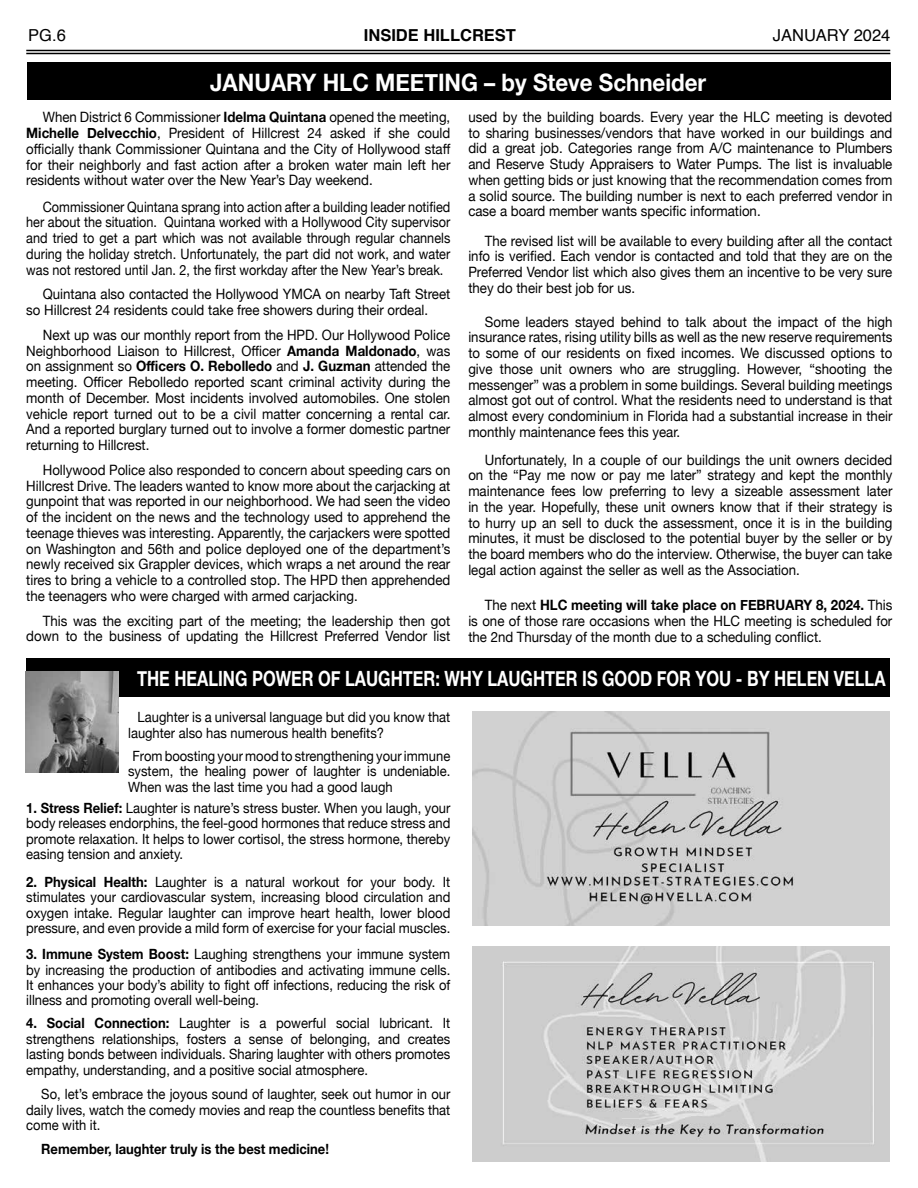
<style>
.page{position:relative;width:918px;height:1188px;background:#fff}
.page>*{position:absolute;margin:0;border:0;box-sizing:border-box;transform-origin:0 0}
.t1{font:700 24px "Helvetica Neue";color:#fff;scale:.93 1}
.t2{font:700 21px "Helvetica Neue";color:#fff;scale:.78 1}
.t3{font:16.5px "Helvetica";color:#000}
.t4{font:700 16.5px "Helvetica";color:#000}
.t5{font:14.25px/15.8px "Helvetica Neue";color:#000;text-align:justify;scale:.93 1}
.t6{font:14.25px/15.8px "Helvetica Neue";color:#000;text-align:justify;scale:.89 1}
.t7{font:14.1px/15.5px "Helvetica Neue";color:#000;text-align:justify;scale:.92 1}
.t8{font:700 14.1px "Helvetica Neue";color:#000;scale:.92 1}
.s1{font-weight:700}
</style>
<div class="page">
<hr style="left:26px;top:50px;width:864px;height:1px;background:#000">
<hr style="left:26px;top:53px;width:864px;height:1px;background:#000">
<div style="left:27px;top:62px;width:864px;height:37px;background:#000"></div>
<img style="left:472px;top:711px;width:417px;height:215px">
<img style="left:472px;top:946px;width:417px;height:215px">
<div style="left:26px;top:658px;width:864px;height:38px;background:#000"></div>
<img style="left:26px;top:672px;width:92px;height:101px">
<p class="t3" style="left:28px;top:23px;width:39px">PG.6</p>
<p class="t4" style="left:364px;top:22px;width:154px">INSIDE HILLCREST</p>
<p class="t3" style="left:773px;top:23px;width:119px">JANUARY 2024</p>
<h1 class="t1" style="left:210px;top:63px;width:535px">JANUARY HLC MEETING – by Steve Schneider</h1>
<p class="t5" style="left:26px;top:110px;width:458px;text-indent:16px">When District 6 Commissioner <span class="s1">Idelma Quintana</span> opened the meeting, <span class="s1">Michelle Delvecchio</span>, President of Hillcrest 24 asked if she could officially thank Commissioner Quintana and the City of Hollywood staff for their neighborly and fast action after a broken water main left her residents without water over the New Year’s Day weekend.</p>
<p class="t6" style="left:26px;top:199px;width:478px;text-indent:16px">Commissioner Quintana sprang into action after a building leader notified her about the situation. Quintana worked with a Hollywood City supervisor and tried to get a part which was not available through regular channels during the holiday stretch. Unfortunately, the part did not work, and water was not restored until Jan. 2, the first workday after the New Year’s break.</p>
<p class="t5" style="left:26px;top:287px;width:458px;text-indent:16px">Quintana also contacted the Hollywood YMCA on nearby Taft Street so Hillcrest 24 residents could take free showers during their ordeal.</p>
<p class="t5" style="left:26px;top:328px;width:458px;text-indent:16px">Next up was our monthly report from the HPD. Our Hollywood Police Neighborhood Liaison to Hillcrest, Officer <span class="s1">Amanda Maldonado</span>, was on assignment so <span class="s1">Officers O. Rebolledo</span> and <span class="s1">J. Guzman</span> attended the meeting. Officer Rebolledo reported scant criminal activity during the month of December. Most incidents involved automobiles. One stolen vehicle report turned out to be a civil matter concerning a rental car.<br>And a reported burglary turned out to involve a former domestic partner returning to Hillcrest.</p>
<p class="t5" style="left:26px;top:463px;width:458px;text-indent:16px">Hollywood Police also responded to concern about speeding cars on Hillcrest Drive. The leaders wanted to know more about the carjacking at gunpoint that was reported in our neighborhood. We had seen the video of the incident on the news and the technology used to apprehend the teenage thieves was interesting. Apparently, the carjackers were spotted on Washington and 56th and police deployed one of the department’s newly received six Grappler devices, which wraps a net around the rear tires to bring a vehicle to a controlled stop. The HPD then apprehended the teenagers who were charged with armed carjacking.</p>
<p class="t5" style="left:26px;top:613px;width:458px;text-align:right">This was the exciting part of the meeting; the leadership then got down to the business of updating the Hillcrest Preferred Vendor list</p>
<p class="t5" style="left:468px;top:110px;width:458px">used by the building boards. Every year the HLC meeting is devoted to sharing businesses/vendors that have worked in our buildings and did a great job. Categories range from A/C maintenance to Plumbers and Reserve Study Appraisers to Water Pumps. The list is invaluable when getting bids or just knowing that the recommendation comes from a solid source. The building number is next to each preferred vendor in case a board member wants specific information.</p>
<p class="t5" style="left:468px;top:234px;width:458px;text-indent:16px">The revised list will be available to every building after all the contact info is verified. Each vendor is contacted and told that they are on the Preferred Vendor list which also gives them an incentive to be very sure they do their best job for us.</p>
<p class="t5" style="left:468px;top:315px;width:458px;text-indent:16px">Some leaders stayed behind to talk about the impact of the high insurance rates, rising utility bills as well as the new reserve requirements to some of our residents on fixed incomes. We discussed options to give those unit owners who are struggling. However, “shooting the messenger” was a problem in some buildings. Several building meetings almost got out of control. What the residents need to understand is that almost every condominium in Florida had a substantial increase in their monthly maintenance fees this year.</p>
<p class="t5" style="left:468px;top:452px;width:458px;text-indent:16px">Unfortunately, In a couple of our buildings the unit owners decided on the “Pay me now or pay me later” strategy and kept the monthly maintenance fees low preferring to levy a sizeable assessment later in the year. Hopefully, these unit owners know that if their strategy is to hurry up an sell to duck the assessment, once it is in the building minutes, it must be disclosed to the potential buyer by the seller or by the board members who do the interview. Otherwise, the buyer can take legal action against the seller as well as the Association.</p>
<p class="t5" style="left:468px;top:598px;width:458px;text-indent:16px">The next <span class="s1">HLC meeting will take place on FEBRUARY 8, 2024.</span> This is one of those rare occasions when the HLC meeting is scheduled for the 2nd Thursday of the month due to a scheduling conflict.</p>
<h2 class="t2" style="left:137px;top:662px;width:961px">THE HEALING POWER OF LAUGHTER: WHY LAUGHTER IS GOOD FOR YOU - BY HELEN VELLA</h2>
<p class="t7" style="left:128px;top:710px;width:352px;text-indent:9px">Laughter is a universal language but did you know that laughter also has numerous health benefits?</p>
<p class="t7" style="left:128px;top:749px;width:352px;text-indent:4px">From boosting your mood to strengthening your immune system, the healing power of laughter is undeniable.<br>When was the last time you had a good laugh</p>
<p class="t7" style="left:26px;top:801px;width:463px"><span class="s1">1. Stress Relief:</span> Laughter is nature’s stress buster. When you laugh, your body releases endorphins, the feel-good hormones that reduce stress and promote relaxation. It helps to lower cortisol, the stress hormone, thereby easing tension and anxiety.</p>
<p class="t7" style="left:26px;top:875px;width:462px"><span class="s1">2. Physical Health:</span> Laughter is a natural workout for your body. It stimulates your cardiovascular system, increasing blood circulation and oxygen intake. Regular laughter can improve heart health, lower blood pressure, and even provide a mild form of exercise for your facial muscles.</p>
<p class="t7" style="left:26px;top:947px;width:463px"><span class="s1">3. Immune System Boost:</span> Laughing strengthens your immune system by increasing the production of antibodies and activating immune cells.<br>It enhances your body’s ability to fight off infections, reducing the risk of illness and promoting overall well-being.</p>
<p class="t7" style="left:26px;top:1016px;width:462px"><span class="s1">4. Social Connection:</span> Laughter is a powerful social lubricant. It strengthens relationships, fosters a sense of belonging, and creates lasting bonds between individuals. Sharing laughter with others promotes empathy, understanding, and a positive social atmosphere.</p>
<p class="t7" style="left:26px;top:1087px;width:462px;text-indent:15px">So, let’s embrace the joyous sound of laughter, seek out humor in our daily lives, watch the comedy movies and reap the countless benefits that come with it.</p>
<p class="t8" style="left:41px;top:1137px;width:314px">Remember, laughter truly is the best medicine!</p>
</div>
